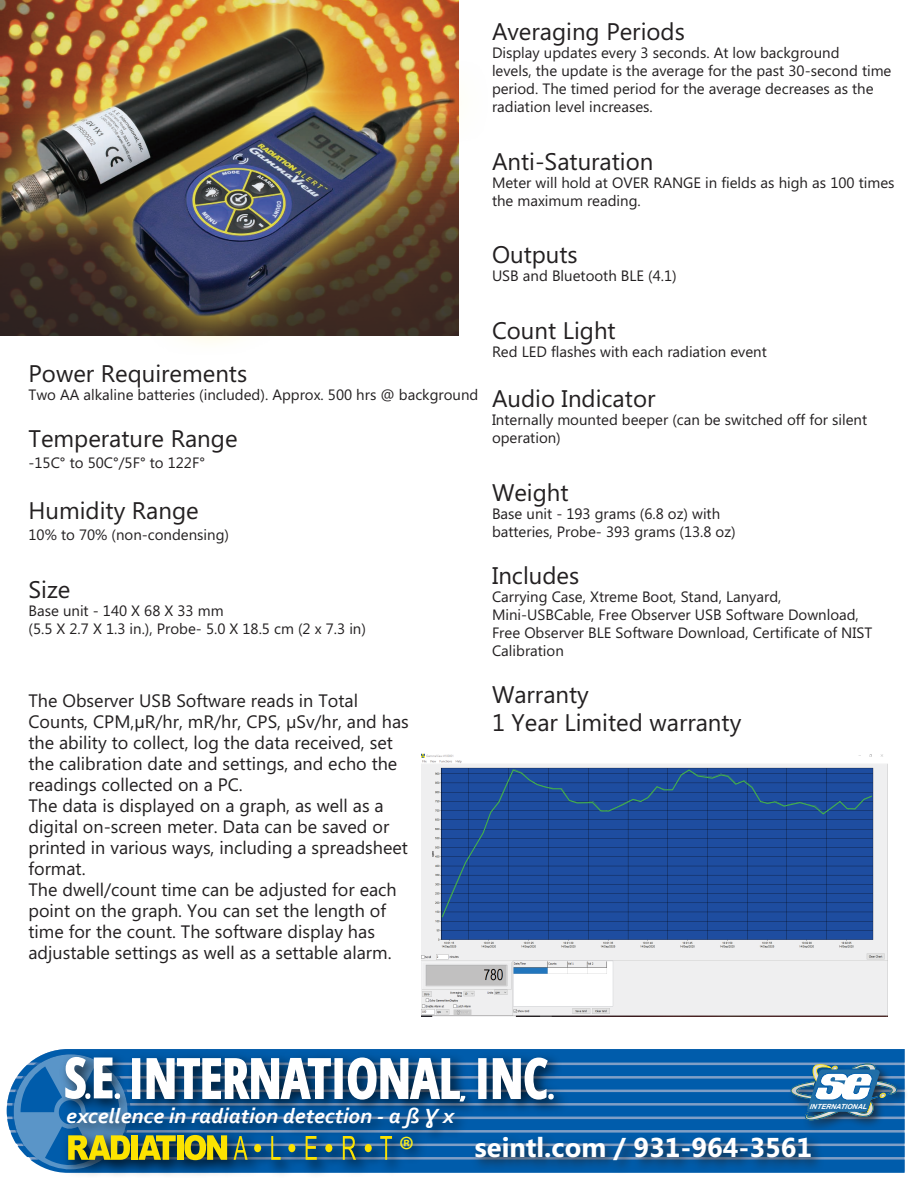
<style>
.page{position:relative;width:918px;height:1188px;background:#fff}
.page>*{position:absolute;margin:0;border:0;box-sizing:border-box;transform-origin:0 0}
.t1{font:38.55px "Myriad Pro";color:#fef018;scale:.96 1}
.t2{font:700 27.3px "Microsoft Phags Pa";color:#fff}
.t3{font:24px "Microsoft Phags Pa";color:#232021}
.t4{font:italic 700 21.45px "Corbel";color:#fff;scale:1.04 1}
.t5{font:18px/21px "Microsoft Phags Pa";color:#232021}
.t6{font:15px/18px "Microsoft Phags Pa";color:#232021}
.t7{font:italic 700 7.05px "Arial";color:#fff}
.s1{font-size:18px;color:#fff}
</style>
<div class="page">
<svg style="left:0;top:0;width:459px;height:343px"></svg>
<img style="left:0;top:22px;width:455px;height:307px">
<img style="left:422px;top:754px;width:466px;height:262px">
<svg style="left:441px;top:769px;width:432px;height:149px;background:#1d4a98"></svg>
<svg style="left:7px;top:1049px;width:898px;height:124px;background:#3a76a4"></svg>
<p class="t3" style="left:28px;top:357px;width:220px">Power Requirements</p>
<p class="t6" style="left:28px;top:385px;width:451px">Two AA alkaline batteries (included). Approx. 500 hrs @ background</p>
<p class="t3" style="left:28px;top:422px;width:211px">Temperature Range</p>
<p class="t6" style="left:28px;top:453px;width:178px">-15C° to 50C°/5F° to 122F°</p>
<p class="t3" style="left:28px;top:494px;width:172px">Humidity Range</p>
<p class="t6" style="left:28px;top:525px;width:202px">10% to 70% (non-condensing)</p>
<p class="t3" style="left:28px;top:573px;width:43px">Size</p>
<p class="t6" style="left:28px;top:601px;width:197px">Base unit - 140 X 68 X 33 mm</p>
<p class="t6" style="left:28px;top:619px;width:339px">(5.5 X 2.7 X 1.3 in.), Probe- 5.0 X 18.5 cm (2 x 7.3 in)</p>
<p class="t5" style="left:28px;top:689px;width:382px">The Observer USB Software reads in Total Counts, CPM,µR/hr, mR/hr, CPS, µSv/hr, and has the ability to collect, log the data received, set the calibration date and settings, and echo the readings collected on a PC.</p>
<p class="t5" style="left:28px;top:794px;width:381px">The data is displayed on a graph, as well as a digital on-screen meter. Data can be saved or printed in various ways, including a spreadsheet format.<br>The dwell/count time can be adjusted for each point on the graph. You can set the length of time for the count. The software display has adjustable settings as well as a settable alarm.</p>
<p class="t3" style="left:492px;top:15px;width:194px">Averaging Periods</p>
<p class="t6" style="left:492px;top:43px;width:401px">Display updates every 3 seconds. At low background<br>levels, the update is the average for the past 30-second time period. The timed period for the average decreases as the radiation level increases.</p>
<p class="t3" style="left:492px;top:145px;width:163px">Anti-Saturation</p>
<p class="t6" style="left:492px;top:173px;width:404px">Meter will hold at OVER RANGE in fields as high as 100 times the maximum reading.</p>
<p class="t3" style="left:492px;top:238px;width:87px">Outputs</p>
<p class="t6" style="left:492px;top:266px;width:186px">USB and Bluetooth BLE (4.1)</p>
<p class="t3" style="left:492px;top:314px;width:125px">Count Light</p>
<p class="t6" style="left:492px;top:342px;width:276px">Red LED flashes with each radiation event</p>
<p class="t3" style="left:492px;top:382px;width:165px">Audio Indicator</p>
<p class="t6" style="left:492px;top:410px;width:377px">Internally mounted beeper (can be switched off for silent operation)</p>
<p class="t3" style="left:492px;top:476px;width:78px">Weight</p>
<p class="t6" style="left:492px;top:504px;width:230px">Base unit - 193 grams (6.8 oz) with</p>
<p class="t6" style="left:492px;top:522px;width:245px">batteries, Probe- 393 grams (13.8 oz)</p>
<p class="t3" style="left:492px;top:559px;width:89px">Includes</p>
<p class="t6" style="left:492px;top:587px;width:382px">Carrying Case, Xtreme Boot, Stand, Lanyard, Mini-USBCable, Free Observer USB Software Download, Free Observer BLE Software Download, Certificate of NIST Calibration</p>
<p class="t3" style="left:492px;top:678px;width:98px">Warranty</p>
<p class="t3" style="left:492px;top:706px;width:342px">1 Year Limited warranty<span class="s1">eWIncludes</span></p>
<p class="t7" style="left:810px;top:1101px;width:60px">INTERNATIONAL</p>
<p class="t4" style="left:66px;top:1103px;width:374px">excellence in radiation detection - a ß x</p>
<p class="t1" style="left:399px;top:1126px;width:18px">®</p>
<p class="t2" style="left:475px;top:1128px;width:339px">seintl.com / 931-964-3561</p>
</div>
